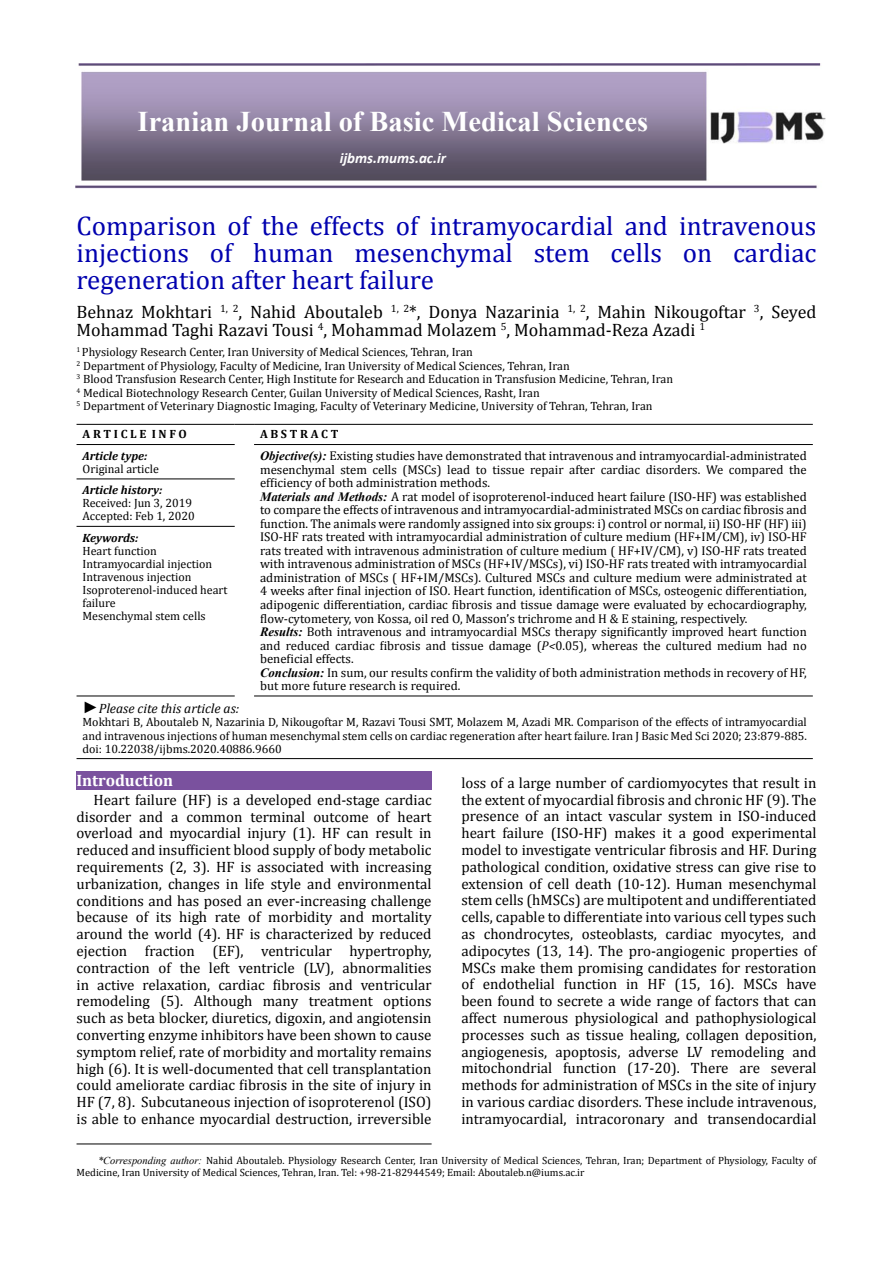
<style>
.page{position:relative;width:893px;height:1263px;background:#fff}
.page>*{position:absolute;margin:0;border:0;box-sizing:border-box;transform-origin:0 0}
.t1{font:700 28.5px "Times New Roman";color:#fff}
.t2{font:27px/27px "Cambria";color:#0000af;text-align:justify}
.t3{font:18px/17.7px "Cambria";color:#000}
.t4{font:700 16.5px "Cambria";color:#fff}
.t5{font:15px/16.8px "Cambria";color:#000;text-align:justify}
.t6{font:italic 700 15px "Calibri";color:#fff}
.t7{font:italic 13.5px "Cambria";color:#000}
.t8{font:12.75px/13.5px "Cambria";color:#000}
.t9{font:12px/13px "Cambria";color:#000}
.t10{font:12px/13px "Cambria Math";color:#000}
.t11{font:italic 700 12px "Cambria";color:#000}
.t12{font:700 12px "Cambria";color:#000}
.t13{font:10.5px/12.6px "Cambria";color:#000}
.s1{font-family:"Times New Roman";font-weight:700;font-style:italic}
.s2{font-style:italic}
.s3{font-family:"Times New Roman";font-size:16.5px}
.s4{font-family:"Times New Roman";font-style:italic}
</style>
<div class="page">
<hr style="left:77px;top:1144px;width:355px;height:1px;background:#000">
<img style="left:75px;top:64px;width:750px;height:125px">
<hr style="left:77px;top:424px;width:158px;height:1px;background:#000">
<svg style="left:235px;top:424px;width:19px;height:1px"></svg>
<hr style="left:254px;top:424px;width:559px;height:1px;background:#000">
<hr style="left:77px;top:444px;width:158px;height:1px;background:#000">
<hr style="left:77px;top:478px;width:158px;height:1px;background:#000">
<hr style="left:254px;top:444px;width:559px;height:1px;background:#000">
<hr style="left:77px;top:526px;width:158px;height:1px;background:#000">
<hr style="left:77px;top:758px;width:158px;height:1px;background:#000">
<svg style="left:235px;top:758px;width:19px;height:1px"></svg>
<hr style="left:254px;top:758px;width:559px;height:1px;background:#000">
<hr style="left:77px;top:696px;width:158px;height:1px;background:#000">
<hr style="left:254px;top:696px;width:559px;height:1px;background:#000">
<div style="left:77px;top:771px;width:355px;height:19px;background:#7a519e"></div>
<h1 class="t1" style="left:138px;top:102px;width:512px">Iranian Journal of Basic Medical Sciences</h1>
<p class="t6" style="left:340px;top:149px;width:108px">ijbms.mums.ac.ir</p>
<h2 class="t2" style="left:77px;top:212px;width:741px">Comparison of the effects of intramyocardial and intravenous injections of human mesenchymal stem cells on cardiac regeneration after heart failure</h2>
<p class="t3" style="left:77px;top:303px;width:741px">Behnaz Mokhtari <sup>1,</sup> <sup>2</sup>, Nahid Aboutaleb <sup>1,</sup> <sup>2</sup>*, Donya Nazarinia <sup>1,</sup> <sup>2</sup>, Mahin Nikougoftar <sup>3</sup>, Seyed<br>Mohammad Taghi Razavi Tousi <sup>4</sup>, Mohammad Molazem <sup>5</sup>, Mohammad-Reza Azadi <sup>1</sup></p>
<p class="t9" style="left:77px;top:346px;width:598px;line-height:13.5px"><sup>1</sup> Physiology Research Center, Iran University of Medical Sciences, Tehran, Iran<br><sup>2</sup> Department of Physiology, Faculty of Medicine, Iran University of Medical Sciences, Tehran, Iran<br><sup>3</sup> Blood Transfusion Research Center, High Institute for Research and Education in Transfusion Medicine, Tehran, Iran <sup>4</sup> Medical Biotechnology Research Center, Guilan University of Medical Sciences, Rasht, Iran<br><sup>5</sup> Department of Veterinary Diagnostic Imaging, Faculty of Veterinary Medicine, University of Tehran, Tehran, Iran</p>
<p class="t12" style="left:83px;top:426px;width:106px">A R T I C L E I N F O</p>
<p class="t12" style="left:260px;top:426px;width:80px">A B S T R A C T</p>
<p class="t11" style="left:83px;top:447px;width:66px">Article type:</p>
<p class="t10" style="left:83px;top:462px;width:78px">Original article</p>
<p class="t8" style="left:260px;top:449px;width:548px"><span class="s1">Objective(s):</span> Existing studies have demonstrated that intravenous and intramyocardial-administrated mesenchymal stem cells (MSCs) lead to tissue repair after cardiac disorders. We compared the efficiency of both administration methods.<br><span class="s1">Materials and Methods:</span> A rat model of isoproterenol-induced heart failure (ISO-HF) was established to compare the effects of intravenous and intramyocardial-administrated MSCs on cardiac fibrosis and function. The animals were randomly assigned into six groups: i) control or normal, ii) ISO-HF (HF) iii)<br>ISO-HF rats treated with intramyocardial administration of culture medium (HF+IM/CM), iv) ISO-HF rats treated with intravenous administration of culture medium ( HF+IV/CM), v) ISO-HF rats treated with intravenous administration of MSCs (HF+IV/MSCs), vi) ISO-HF rats treated with intramyocardial administration of MSCs ( HF+IM/MSCs). Cultured MSCs and culture medium were administrated at 4 weeks after final injection of ISO. Heart function, identification of MSCs, osteogenic differentiation, adipogenic differentiation, cardiac fibrosis and tissue damage were evaluated by echocardiography, flow-cytometery, von Kossa, oil red O, Masson’s trichrome and H &amp; E staining, respectively.<br><span class="s1">Results:</span> Both intravenous and intramyocardial MSCs therapy significantly improved heart function and reduced cardiac fibrosis and tissue damage (<span class="s2">P&lt;</span>0.05), whereas the cultured medium had no beneficial effects.<br><span class="s1">Conclusion:</span> In sum, our results confirm the validity of both administration methods in recovery of HF, but more future research is required.</p>
<p class="t11" style="left:83px;top:482px;width:81px">Article history:</p>
<p class="t10" style="left:83px;top:497px;width:114px">Received: Jun 3, 2019<br>Accepted: Feb 1, 2020</p>
<p class="t11" style="left:83px;top:529px;width:57px">Keywords:</p>
<p class="t9" style="left:83px;top:544px;width:147px">Heart function<br>Intramyocardial injection<br>Intravenous injection<br>Isoproterenol-induced heart failure<br>Mesenchymal stem cells</p>
<p class="t7" style="left:83px;top:699px;width:158px"><span class="s3">►</span>Please cite this article as:</p>
<p class="t10" style="left:83px;top:716px;width:726px;text-align:justify">Mokhtari B, Aboutaleb N, Nazarinia D, Nikougoftar M, Razavi Tousi SMT, Molazem M, Azadi MR. Comparison of the effects of intramyocardial and intravenous injections of human mesenchymal stem cells on cardiac regeneration after heart failure. Iran J Basic Med Sci 2020; 23:879-885. doi: 10.22038/ijbms.2020.40886.9660</p>
<p class="t4" style="left:77px;top:769px;width:98px">Introduction</p>
<p class="t5" style="left:77px;top:791px;width:357px;text-indent:17px">Heart failure (HF) is a developed end-stage cardiac disorder and a common terminal outcome of heart overload and myocardial injury (1). HF can result in reduced and insufficient blood supply of body metabolic requirements (2, 3). HF is associated with increasing urbanization, changes in life style and environmental conditions and has posed an ever-increasing challenge because of its high rate of morbidity and mortality around the world (4). HF is characterized by reduced ejection fraction (EF), ventricular hypertrophy, contraction of the left ventricle (LV), abnormalities in active relaxation, cardiac fibrosis and ventricular remodeling (5). Although many treatment options such as beta blocker, diuretics, digoxin, and angiotensin converting enzyme inhibitors have been shown to cause symptom relief, rate of morbidity and mortality remains high (6). It is well-documented that cell transplantation could ameliorate cardiac fibrosis in the site of injury in HF (7, 8). Subcutaneous injection of isoproterenol (ISO) is able to enhance myocardial destruction, irreversible</p>
<p class="t5" style="left:461px;top:774px;width:357px">loss of a large number of cardiomyocytes that result in the extent of myocardial fibrosis and chronic HF (9). The presence of an intact vascular system in ISO-induced heart failure (ISO-HF) makes it a good experimental model to investigate ventricular fibrosis and HF. During pathological condition, oxidative stress can give rise to extension of cell death (10-12). Human mesenchymal stem cells (hMSCs) are multipotent and undifferentiated cells, capable to differentiate into various cell types such as chondrocytes, osteoblasts, cardiac myocytes, and adipocytes (13, 14). The pro-angiogenic properties of MSCs make them promising candidates for restoration of endothelial function in HF (15, 16). MSCs have been found to secrete a wide range of factors that can affect numerous physiological and pathophysiological processes such as tissue healing, collagen deposition, angiogenesis, apoptosis, adverse LV remodeling and mitochondrial function (17-20). There are several methods for administration of MSCs in the site of injury in various cardiac disorders. These include intravenous, intramyocardial, intracoronary and transendocardial</p>
<p class="t13" style="left:77px;top:1154px;width:741px;text-indent:21px"><span class="s4">*Corresponding author:</span> Nahid Aboutaleb. Physiology Research Center, Iran University of Medical Sciences, Tehran, Iran; Department of Physiology, Faculty of<br>Medicine, Iran University of Medical Sciences, Tehran, Iran. Tel: +98-21-82944549; Email: Aboutaleb.n@iums.ac.ir</p>
</div>
